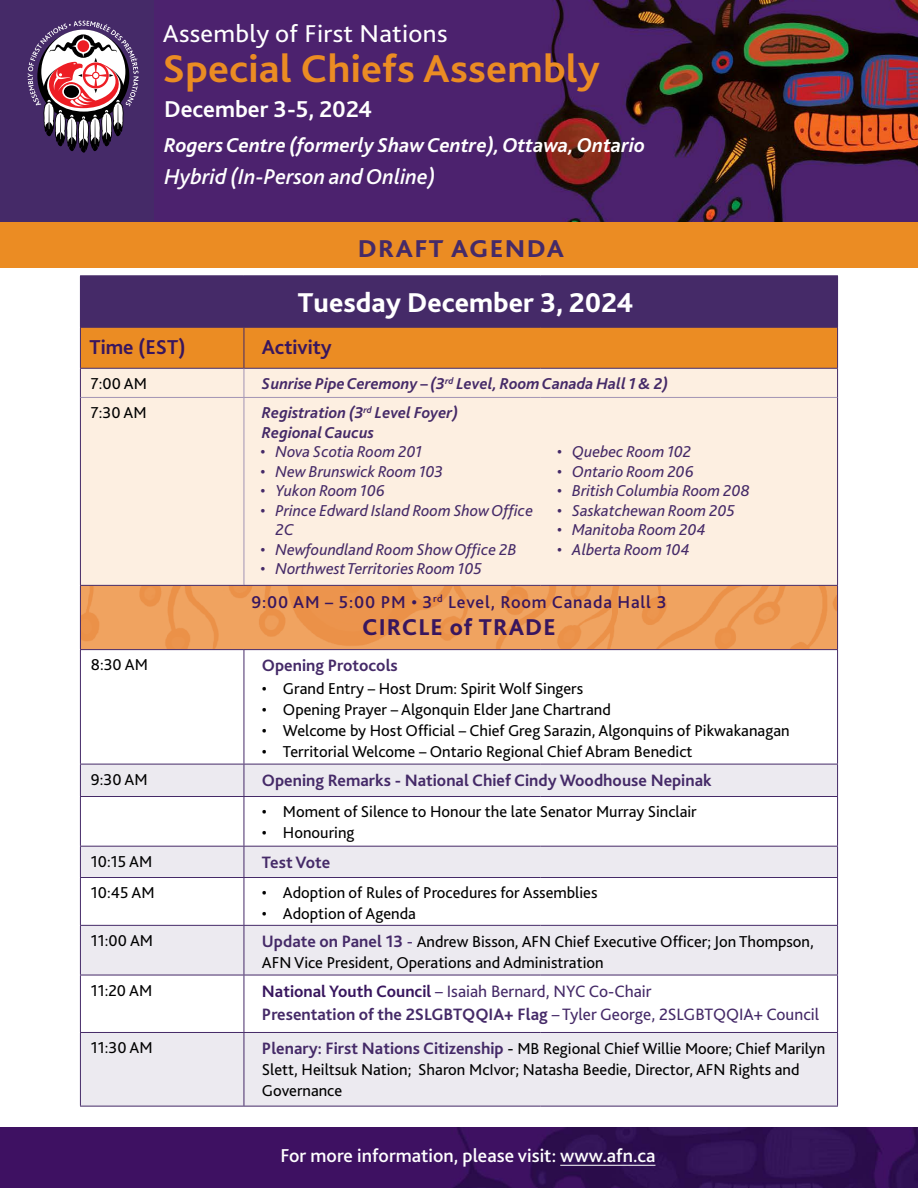
<style>
.page{position:relative;width:918px;height:1188px;background:#fff}
.page>*{position:absolute;margin:0;border:0;box-sizing:border-box;transform-origin:0 0}
.t1{font:700 40.5px "Bliss 2";letter-spacing:.005em;color:#eb8c23;scale:1.05 1}
.t2{font:800 28.5px "Bliss 2";color:#fff}
.t3{font:25.5px "Bliss 2";letter-spacing:.01em;color:#fff;scale:1.05 1}
.t4{font:800 25.5px "Bliss 2";letter-spacing:.05em;color:#452a68;scale:1.05 1}
.t5{font:700 24px "Bliss 2";color:#fff}
.t6{font:800 24px "Bliss 2";letter-spacing:.045em;color:#38165e}
.t7{font:italic 500 22.5px "Bliss 2";color:#fff}
.t8{font:italic 700 21px "Bliss 2";color:#fff}
.t9{font:700 21px "Bliss 2";color:#38165e}
.t10{font:500 19.5px "Bliss 2";color:#fff}
.t11{font:500 18px "Bliss 2";letter-spacing:.045em;color:#38165e}
.t12{font:17.25px/23.1px "Bliss 2";color:#452a68}
.t13{font:700 17.25px "Bliss 2";color:#452a68}
.t14{font:16.5px/21px "Bliss 2";color:#000}
.t15{font:italic 16.5px/19.5px "Bliss 2";color:#452a68}
.t16{font:italic 700 16.5px/19.5px "Bliss 2";color:#452a68}
.s1{font-weight:700;font-size:17.25px;color:#452a68}
.s2{font-size:17.25px;color:#452a68}
.s3{font-weight:700;color:#38165e}
.s4{font-weight:700}
.s5{font-size:17.25px}
</style>
<div class="page">
<div style="left:0;top:0;width:918px;height:234px;background:#4c226e"></div>
<img style="left:534px;top:0;width:384px;height:222px">
<svg style="left:28px;top:21px;width:111px;height:132px"></svg>
<img style="left:0;top:1128px;width:918px;height:60px">
<hr style="left:560px;top:1165px;width:95px;height:1px;background:#fff">
<img style="left:81px;top:586px;width:756px;height:63px">
<div style="left:0;top:222px;width:918px;height:46px;background:#eb8c23"></div>
<div style="left:80px;top:276px;width:758px;height:51px;background:#452a68"></div>
<div style="left:81px;top:398px;width:756px;height:187px;background:#fdefe1"></div>
<svg style="left:81px;top:650px;width:756px;height:114px"></svg>
<svg style="left:81px;top:765px;width:756px;height:341px;fill:#eceaf0"></svg>
<hr style="left:80px;top:275px;width:164px;height:1px;background:#452a68">
<hr style="left:244px;top:275px;width:297px;height:1px;background:#452a68">
<hr style="left:541px;top:275px;width:297px;height:1px;background:#452a68">
<hr style="left:80px;top:586px;width:1px;height:63px;background:#452a68">
<hr style="left:837px;top:586px;width:1px;height:63px;background:#452a68">
<hr style="left:80px;top:649px;width:164px;height:1px;background:#452a68">
<hr style="left:80px;top:650px;width:1px;height:114px;background:#452a68">
<hr style="left:244px;top:649px;width:297px;height:1px;background:#452a68">
<hr style="left:244px;top:650px;width:1px;height:114px;background:#452a68">
<hr style="left:541px;top:649px;width:297px;height:1px;background:#452a68">
<hr style="left:837px;top:650px;width:1px;height:114px;background:#452a68">
<hr style="left:80px;top:764px;width:164px;height:1px;background:#452a68">
<hr style="left:80px;top:764px;width:1px;height:32px;background:#452a68">
<hr style="left:244px;top:764px;width:297px;height:1px;background:#452a68">
<hr style="left:244px;top:764px;width:1px;height:32px;background:#452a68">
<hr style="left:541px;top:764px;width:297px;height:1px;background:#452a68">
<hr style="left:837px;top:764px;width:1px;height:32px;background:#452a68">
<hr style="left:80px;top:796px;width:164px;height:1px;background:#452a68">
<hr style="left:80px;top:797px;width:1px;height:49px;background:#452a68">
<hr style="left:244px;top:796px;width:297px;height:1px;background:#452a68">
<hr style="left:244px;top:797px;width:1px;height:49px;background:#452a68">
<hr style="left:541px;top:796px;width:297px;height:1px;background:#452a68">
<hr style="left:837px;top:797px;width:1px;height:49px;background:#452a68">
<hr style="left:80px;top:846px;width:164px;height:1px;background:#452a68">
<hr style="left:80px;top:847px;width:1px;height:30px;background:#452a68">
<hr style="left:244px;top:846px;width:297px;height:1px;background:#452a68">
<hr style="left:244px;top:847px;width:1px;height:30px;background:#452a68">
<hr style="left:541px;top:846px;width:297px;height:1px;background:#452a68">
<hr style="left:837px;top:847px;width:1px;height:30px;background:#452a68">
<hr style="left:80px;top:877px;width:164px;height:1px;background:#452a68">
<hr style="left:80px;top:878px;width:1px;height:47px;background:#452a68">
<hr style="left:244px;top:877px;width:297px;height:1px;background:#452a68">
<hr style="left:244px;top:878px;width:1px;height:47px;background:#452a68">
<hr style="left:541px;top:877px;width:297px;height:1px;background:#452a68">
<hr style="left:837px;top:878px;width:1px;height:47px;background:#452a68">
<hr style="left:80px;top:925px;width:164px;height:1px;background:#452a68">
<hr style="left:80px;top:926px;width:1px;height:49px;background:#452a68">
<hr style="left:244px;top:925px;width:297px;height:1px;background:#452a68">
<hr style="left:244px;top:926px;width:1px;height:49px;background:#452a68">
<hr style="left:541px;top:925px;width:297px;height:1px;background:#452a68">
<hr style="left:837px;top:926px;width:1px;height:49px;background:#452a68">
<hr style="left:80px;top:975px;width:164px;height:1px;background:#452a68">
<hr style="left:80px;top:975px;width:1px;height:57px;background:#452a68">
<hr style="left:244px;top:975px;width:297px;height:1px;background:#452a68">
<hr style="left:244px;top:975px;width:1px;height:57px;background:#452a68">
<hr style="left:541px;top:975px;width:297px;height:1px;background:#452a68">
<hr style="left:837px;top:975px;width:1px;height:57px;background:#452a68">
<hr style="left:80px;top:1032px;width:164px;height:1px;background:#452a68">
<hr style="left:80px;top:1033px;width:1px;height:73px;background:#452a68">
<hr style="left:244px;top:1032px;width:297px;height:1px;background:#452a68">
<hr style="left:244px;top:1033px;width:1px;height:73px;background:#452a68">
<hr style="left:541px;top:1032px;width:297px;height:1px;background:#452a68">
<hr style="left:837px;top:1033px;width:1px;height:73px;background:#452a68">
<hr style="left:80px;top:1106px;width:164px;height:1px;background:#452a68">
<hr style="left:244px;top:1106px;width:297px;height:1px;background:#452a68">
<hr style="left:541px;top:1106px;width:297px;height:1px;background:#452a68">
<hr style="left:80px;top:397px;width:1px;height:188px;background:#452a68">
<hr style="left:80px;top:585px;width:164px;height:1px;background:#452a68">
<svg style="left:80px;top:327px;width:758px;height:70px;background:#edb071"></svg>
<hr style="left:81px;top:397px;width:163px;height:1px;background:#a294b4">
<hr style="left:244px;top:397px;width:297px;height:1px;background:#a294b4">
<hr style="left:244px;top:398px;width:1px;height:187px;background:#a294b4">
<hr style="left:541px;top:397px;width:296px;height:1px;background:#a294b4">
<hr style="left:837px;top:397px;width:1px;height:188px;background:#452a68">
<hr style="left:244px;top:585px;width:297px;height:1px;background:#452a68">
<hr style="left:541px;top:585px;width:297px;height:1px;background:#452a68">
<h3 class="t3" style="left:163px;top:18px;width:273px">Assembly of First Nations</h3>
<h1 class="t1" style="left:162px;top:43px;width:418px">Special Chiefs Assembly</h1>
<h3 class="t5" style="left:164px;top:94px;width:210px">December 3-5, 2024</h3>
<p class="t8" style="left:164px;top:132px;width:483px">Rogers Centre (formerly Shaw Centre), Ottawa, Ontario</p>
<h3 class="t7" style="left:164px;top:163px;width:273px">Hybrid (In-Person and Online)</h3>
<h3 class="t4" style="left:358px;top:232px;width:198px">DRAFT AGENDA</h3>
<h2 class="t2" style="left:298px;top:284px;width:337px">Tuesday December 3, 2024</h2>
<p class="t9" style="left:89px;top:334px;width:98px">Time (EST)</p>
<p class="t9" style="left:262px;top:334px;width:71px">Activity</p>
<p class="t14" style="left:91px;top:373px;width:58px">7:00 AM</p>
<p class="t16" style="left:262px;top:373px;width:408px">Sunrise Pipe Ceremony – (3<sup>rd</sup> Level, Room Canada Hall 1 &amp; 2)</p>
<p class="t14" style="left:91px;top:402px;width:57px">7:30 AM</p>
<p class="t16" style="left:262px;top:403px;width:198px">Registration (3<sup>rd</sup> Level Foyer)<br>Regional Caucus</p>
<p class="t15" style="left:260px;top:442px;width:163px">• Nova Scotia Room 201</p>
<p class="t15" style="left:260px;top:461px;width:184px">• New Brunswick Room 103</p>
<p class="t15" style="left:260px;top:481px;width:126px">• Yukon Room 106</p>
<p class="t15" style="left:275px;top:500px;width:259px;text-indent:-15px">• Prince Edward Island Room Show Office<br>2C</p>
<p class="t15" style="left:260px;top:539px;width:258px">• Newfoundland Room Show Office 2B</p>
<p class="t15" style="left:260px;top:559px;width:223px">• Northwest Territories Room 105</p>
<p class="t15" style="left:557px;top:442px;width:136px">• Quebec Room 102</p>
<p class="t15" style="left:557px;top:461px;width:138px">• Ontario Room 206</p>
<p class="t15" style="left:557px;top:481px;width:194px">• British Columbia Room 208</p>
<p class="t15" style="left:557px;top:500px;width:179px">• Saskatchewan Room 205</p>
<p class="t15" style="left:557px;top:520px;width:150px">• Manitoba Room 204</p>
<p class="t15" style="left:557px;top:539px;width:134px">• Alberta Room 104</p>
<p class="t11" style="left:251px;top:590px;width:417px">9:00 AM – 5:00 PM • 3<sup>rd</sup> Level, Room Canada Hall 3</p>
<h3 class="t6" style="left:362px;top:612px;width:195px">CIRCLE of TRADE</h3>
<p class="t14" style="left:91px;top:654px;width:59px">8:30 AM</p>
<p class="t13" style="left:262px;top:655px;width:137px">Opening Protocols</p>
<p class="t14" style="left:262px;top:678px;width:323px">• Grand Entry – Host Drum: Spirit Wolf Singers</p>
<p class="t14" style="left:262px;top:699px;width:350px">• Opening Prayer – Algonquin Elder Jane Chartrand</p>
<p class="t14" style="left:262px;top:720px;width:529px">• Welcome by Host Official – Chief Greg Sarazin, Algonquins of Pikwakanagan</p>
<p class="t14" style="left:262px;top:741px;width:432px">• Territorial Welcome – Ontario Regional Chief Abram Benedict</p>
<p class="t14" style="left:91px;top:769px;width:58px">9:30 AM</p>
<p class="t13" style="left:262px;top:769px;width:451px">Opening Remarks - National Chief Cindy Woodhouse Nepinak</p>
<p class="t14" style="left:262px;top:801px;width:436px">• Moment of Silence to Honour the late Senator Murray Sinclair</p>
<p class="t14" style="left:262px;top:822px;width:94px">• Honouring</p>
<p class="t14" style="left:91px;top:851px;width:63px">10:15 AM</p>
<p class="t13" style="left:262px;top:851px;width:70px">Test Vote</p>
<p class="t14" style="left:91px;top:882px;width:65px">10:45 AM</p>
<p class="t14" style="left:262px;top:882px;width:337px">• Adoption of Rules of Procedures for Assemblies</p>
<p class="t14" style="left:262px;top:903px;width:156px">• Adoption of Agenda</p>
<p class="t14" style="left:91px;top:930px;width:64px">11:00 AM</p>
<p class="t14" style="left:262px;top:930px;width:553px"><span class="s1">Update on Panel 13</span> <span class="s2">-</span> Andrew Bisson, AFN Chief Executive Officer; Jon Thompson,<br>AFN Vice President, Operations and Administration</p>
<p class="t14" style="left:91px;top:979px;width:63px">11:20 AM</p>
<p class="t12" style="left:262px;top:979px;width:559px"><span class="s3">National Youth Council</span> – Isaiah Bernard, NYC Co-Chair<br><span class="s4">Presentation of the 2SLGBTQQIA+ Flag</span> – Tyler George, 2SLGBTQQIA+ Council</p>
<p class="t14" style="left:91px;top:1037px;width:63px">11:30 AM</p>
<p class="t14" style="left:262px;top:1038px;width:565px"><span class="s1">Plenary: First Nations Citizenship</span> <span class="s5">-</span> MB Regional Chief Willie Moore; Chief Marilyn<br>Slett, Heiltsuk Nation; Sharon McIvor; Natasha Beedie, Director, AFN Rights and<br>Governance</p>
<p class="t10" style="left:280px;top:1144px;width:377px">For more information, please visit: www.afn.ca</p>
</div>
